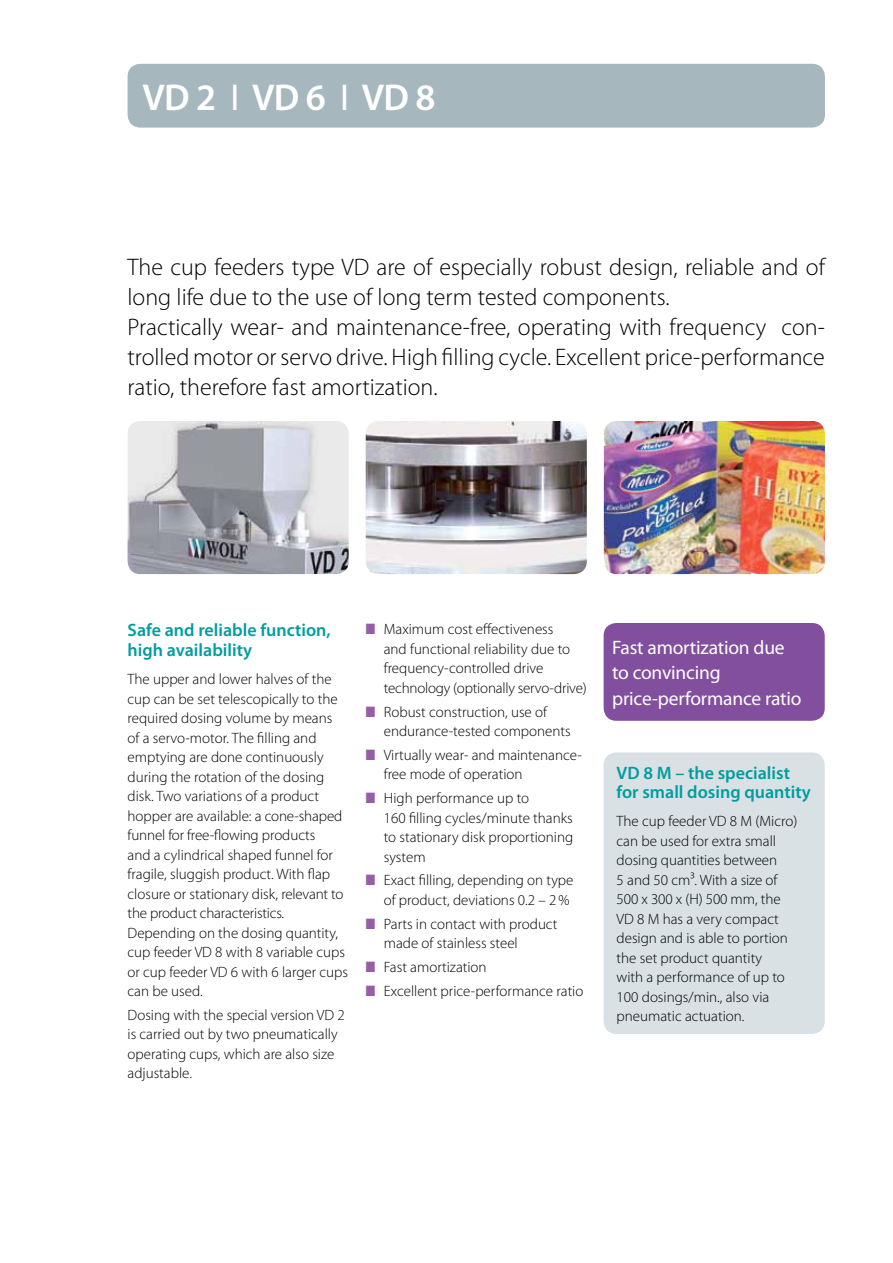
<style>
.page{position:relative;width:893px;height:1263px;background:#fff}
.page>*{position:absolute;margin:0;border:0;box-sizing:border-box;transform-origin:0 0}
.t1{font:600 37.5px "Myriad Pro";color:#fff}
.t2{font:300 24px/30px "Myriad Pro";color:#000}
.t3{font:19.5px/25.5px "Myriad Pro";letter-spacing:-.01em;color:#fff}
.t4{font:600 18px/19.5px "Myriad Pro";color:#009d9f}
.t5{font:300 15px/19.5px "Myriad Pro";color:#000}
.s1{font-weight:400}
.s2{color:#955ea7}
</style>
<div class="page">
<img style="left:604px;top:421px;width:221px;height:153px">
<img style="left:128px;top:421px;width:221px;height:153px">
<img style="left:366px;top:421px;width:221px;height:153px">
<div style="left:604px;top:752px;width:221px;height:282px;background:#d9e1e5;border-radius:13px"></div>
<div style="left:128px;top:64px;width:697px;height:64px;background:#a6b7be;border-radius:13px"></div>
<div style="left:604px;top:623px;width:221px;height:98px;background:#824e9e;border-radius:13px"></div>
<h1 class="t1" style="left:142px;top:76px;width:295px">VD 2<span class="s1">I</span>VD 6<span class="s1">I</span>VD 8</h1>
<p class="t2" style="left:128px;top:253px;width:699px">The cup feeders type VD are of especially robust design, reliable and of long life due to the use of long term tested components.<br>Practically wear- and maintenance-free, operating with frequency con&shy;trolled motor or servo drive. High filling cycle. Excellent price-performance ratio, therefore fast amortization.</p>
<p class="t4" style="left:128px;top:621px;width:205px">Safe and reliable function, high availability</p>
<p class="t5" style="left:128px;top:669px;width:222px">The upper and lower halves of the cup can be set telescopically to the required dosing volume by means<br>of a servo-motor. The filling and emptying are done continuously during the rotation of the dosing disk. Two variations of a product hopper are available: a cone-shaped funnel for free-flowing products<br>and a cylindrical shaped funnel for fragile, sluggish product. With flap closure or stationary disk, relevant to the product characteristics.<br>Depending on the dosing quantity, cup feeder VD 8 with 8 variable cups or cup feeder VD 6 with 6 larger cups can be used.</p>
<p class="t5" style="left:128px;top:1005px;width:219px">Dosing with the special version VD 2 is carried out by two pneumatically operating cups, which are also size adjustable.</p>
<p class="t5" style="left:384px;top:620px;width:205px;text-indent:-18px"><span class="s2">■</span> Maximum cost effectiveness<br>and functional reliability due to frequency-controlled drive technology (optionally servo-drive)</p>
<p class="t5" style="left:384px;top:702px;width:189px;text-indent:-18px"><span class="s2">■</span> Robust construction, use of endurance-tested components</p>
<p class="t5" style="left:384px;top:745px;width:200px;text-indent:-18px"><span class="s2">■</span> Virtually wear- and maintenance&shy;free mode of operation</p>
<p class="t5" style="left:384px;top:789px;width:191px;text-indent:-18px"><span class="s2">■</span> High performance up to<br>160 filling cycles/minute thanks to stationary disk proportioning system</p>
<p class="t5" style="left:366px;top:871px;width:209px;text-align:right"><span class="s2">■</span> Exact filling, depending on type of product, deviations 0.2 – 2%</p>
<p class="t5" style="left:384px;top:914px;width:175px;text-indent:-18px"><span class="s2">■</span> Parts in contact with product made of stainless steel</p>
<p class="t5" style="left:366px;top:957px;width:122px"><span class="s2">■</span> Fast amortization</p>
<p class="t5" style="left:366px;top:981px;width:219px"><span class="s2">■</span> Excellent price-performance ratio</p>
<h3 class="t3" style="left:612px;top:634px;width:191px">Fast amortization due to convincing price-performance ratio</h3>
<p class="t4" style="left:617px;top:763px;width:196px">VD 8 M – the specialist for small dosing quantity</p>
<p class="t5" style="left:617px;top:812px;width:182px">The cup feeder VD 8 M (Micro) can be used for extra small dosing quantities between<br>5 and 50 cm³. With a size of<br>500 x 300 x (H) 500 mm, the<br>VD 8 M has a very compact design and is able to portion the set product quantity<br>with a performance of up to<br>100 dosings/min., also via pneumatic actuation.</p>
</div>
